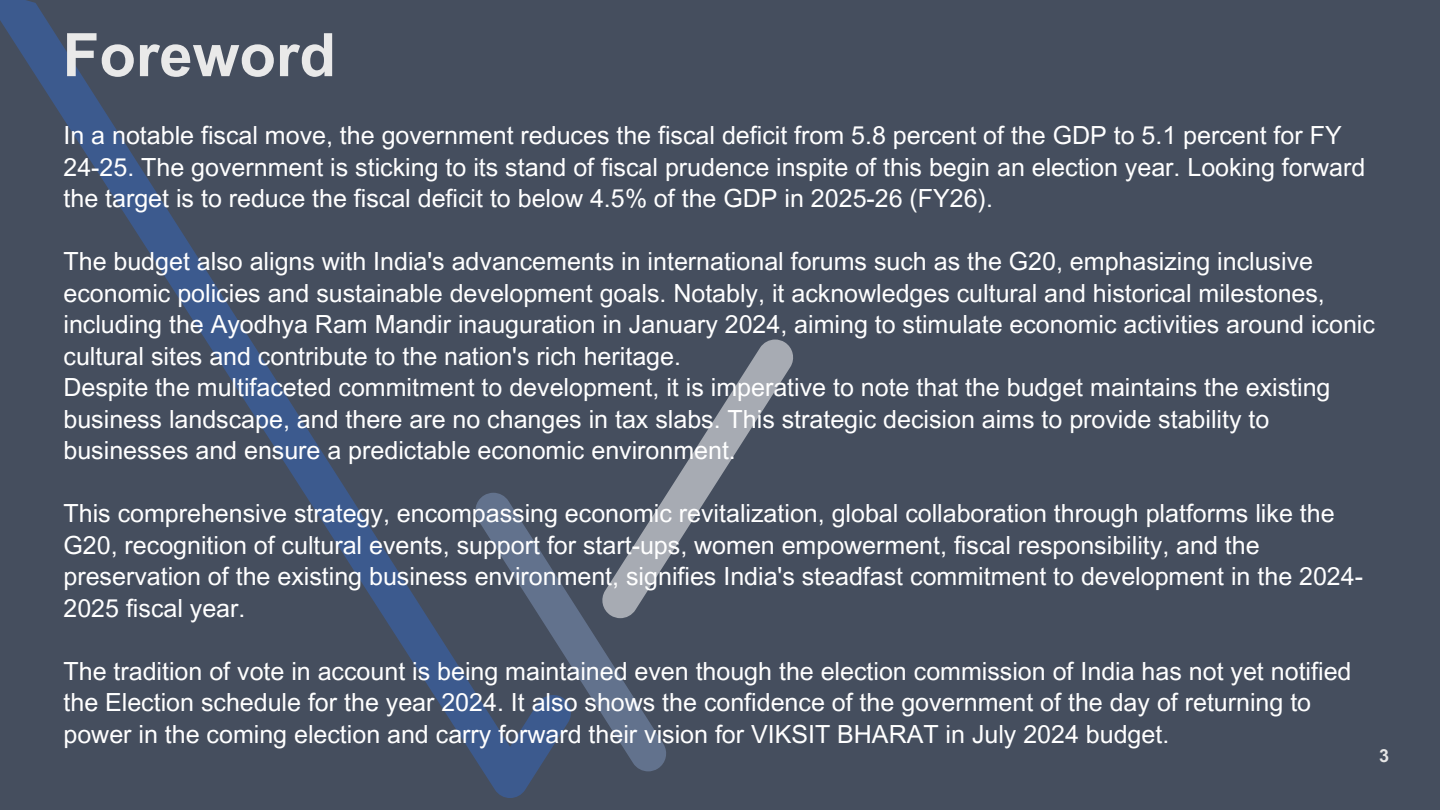
<style>
.page{position:relative;width:1440px;height:810px;background:#454e5e}
.page>*{position:absolute;margin:0;border:0;box-sizing:border-box;transform-origin:0 0}
.t1{font:700 60px "Arial MT Pro";color:#e9e9e9}
.t2{font:25px/31.5px "Arial MT Pro";color:#fff}
.t3{font:700 18px "Arial MT Pro";color:#e6e6e6}
</style>
<div class="page">
<svg style="left:0;top:0;width:537px;height:798px"></svg>
<svg style="left:667px;top:340px;width:126px;height:217px"></svg>
<svg style="left:473px;top:493px;width:196px;height:278px"></svg>
<p class="t1" style="left:63px;top:33px;width:275px">Foreword</p>
<p class="t2" style="left:64px;top:123px;width:1303px">In a notable fiscal move, the government reduces the fiscal deficit from 5.8 percent of the GDP to 5.1 percent for FY<br>24-25. The government is sticking to its stand of fiscal prudence inspite of this begin an election year. Looking forward the target is to reduce the fiscal deficit to below 4.5% of the GDP in 2025-26 (FY26).</p>
<h1 class="t2" style="left:64px;top:249px;width:1313px">The budget also aligns with India's advancements in international forums such as the G20, emphasizing inclusive economic policies and sustainable development goals. Notably, it acknowledges cultural and historical milestones, including the Ayodhya Ram Mandir inauguration in January 2024, aiming to stimulate economic activities around iconic cultural sites and contribute to the nation's rich heritage.</h1>
<p class="t2" style="left:64px;top:375px;width:1269px">Despite the multifaceted commitment to development, it is imperative to note that the budget maintains the existing business landscape, and there are no changes in tax slabs. This strategic decision aims to provide stability to businesses and ensure a predictable economic environment.</p>
<p class="t2" style="left:64px;top:501px;width:1301px">This comprehensive strategy, encompassing economic revitalization, global collaboration through platforms like the G20, recognition of cultural events, support for start-ups, women empowerment, fiscal responsibility, and the preservation of the existing business environment, signifies India's steadfast commitment to development in the 2024- 2025 fiscal year.</p>
<p class="t2" style="left:64px;top:658px;width:1289px">The tradition of vote in account is being maintained even though the election commission of India has not yet notified the Election schedule for the year 2024. It also shows the confidence of the government of the day of returning to power in the coming election and carry forward their vision for VIKSIT BHARAT in July 2024 budget.</p>
<p class="t3" style="left:1379px;top:749px;width:12px">3</p>
</div>
